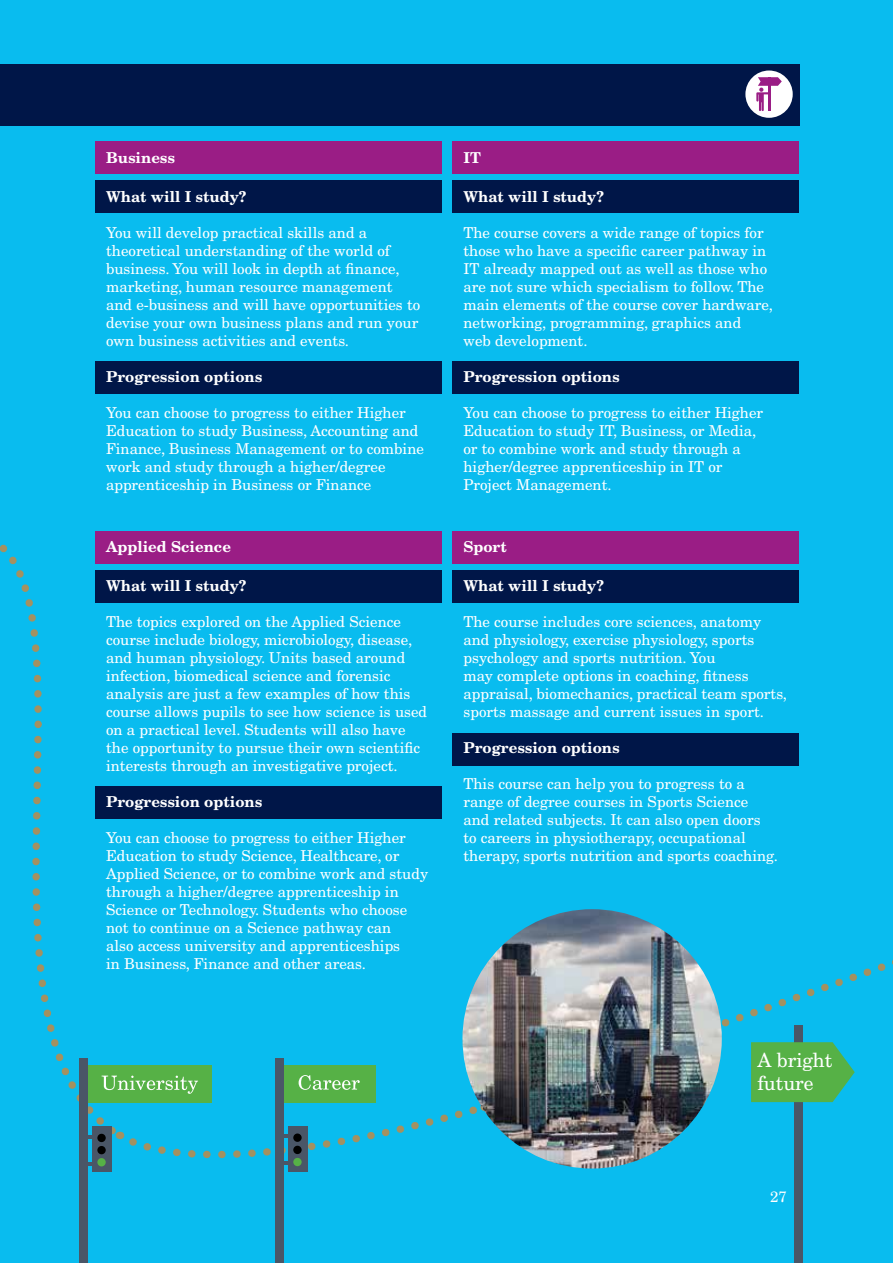
<style>
.page{position:relative;width:893px;height:1263px;background:#09bcef}
.page>*{position:absolute;margin:0;border:0;box-sizing:border-box;transform-origin:0 0}
.t1{font:19.5px/23.4px "New Century Schlbk LT Std";color:#fff}
.t2{font:15px/18px "New Century Schlbk LT Std";color:#fff}
.t3{font:700 15px "New Century Schlbk LT Std";color:#fff}
</style>
<div class="page">
<svg style="left:0;top:544px;width:124px;height:598px"></svg>
<svg style="left:688px;top:951px;width:205px;height:161px"></svg>
<img style="left:462px;top:909px;width:260px;height:259px;border-radius:130px">
<div style="left:0;top:65px;width:799px;height:61px;background:#001648"></div>
<div style="left:95px;top:180px;width:346px;height:33px;background:#001648"></div>
<div style="left:95px;top:570px;width:346px;height:32px;background:#001648"></div>
<div style="left:452px;top:180px;width:347px;height:33px;background:#001648"></div>
<div style="left:452px;top:570px;width:347px;height:32px;background:#001648"></div>
<div style="left:95px;top:142px;width:346px;height:32px;background:#9a1d85"></div>
<div style="left:95px;top:532px;width:346px;height:32px;background:#9a1d85"></div>
<div style="left:452px;top:142px;width:347px;height:32px;background:#9a1d85"></div>
<div style="left:452px;top:532px;width:347px;height:32px;background:#9a1d85"></div>
<div style="left:95px;top:361px;width:346px;height:32px;background:#001648"></div>
<div style="left:452px;top:361px;width:347px;height:32px;background:#001648"></div>
<div style="left:95px;top:786px;width:346px;height:32px;background:#001648"></div>
<div style="left:452px;top:733px;width:347px;height:32px;background:#001648"></div>
<div style="left:745px;top:71px;width:48px;height:47px;background:#fff;border-radius:50%"></div>
<div style="left:82px;top:1065px;width:130px;height:38px;background:#56b146"></div>
<svg style="left:102px;top:1075px;width:96px;height:19px"></svg>
<div style="left:79px;top:1058px;width:9px;height:205px;background:#4a5667"></div>
<div style="left:92px;top:1127px;width:19px;height:45px;background:#4a5667"></div>
<div style="left:97px;top:1134px;width:9px;height:8px;background:#000;border-radius:50%"></div>
<div style="left:97px;top:1146px;width:9px;height:8px;background:#000;border-radius:50%"></div>
<div style="left:97px;top:1158px;width:9px;height:8px;background:#56b146;border-radius:50%"></div>
<svg style="left:88px;top:1135px;width:4px;height:3px"></svg>
<svg style="left:88px;top:1162px;width:4px;height:3px"></svg>
<div style="left:278px;top:1065px;width:98px;height:38px;background:#56b146"></div>
<svg style="left:299px;top:1075px;width:61px;height:15px"></svg>
<div style="left:275px;top:1058px;width:9px;height:205px;background:#4a5667"></div>
<svg style="left:120px;top:1100px;width:366px;height:72px"></svg>
<div style="left:794px;top:1025px;width:8px;height:238px;background:#4a5667"></div>
<svg style="left:751px;top:1042px;width:104px;height:60px;background:#4db258"></svg>
<svg style="left:756px;top:77px;width:26px;height:34px"></svg>
<p class="t3" style="left:106px;top:148px;width:70px">Business</p>
<p class="t3" style="left:106px;top:187px;width:142px">What will I study?</p>
<p class="t2" style="left:106px;top:224px;width:316px">You will develop practical skills and a theoretical understanding of the world of business. You will look in depth at finance, marketing, human resource management and e-business and will have opportunities to devise your own business plans and run your own business activities and events.</p>
<p class="t3" style="left:106px;top:367px;width:158px">Progression options</p>
<p class="t2" style="left:106px;top:404px;width:319px">You can choose to progress to either Higher Education to study Business, Accounting and Finance, Business Management or to combine work and study through a higher/degree apprenticeship in Business or Finance</p>
<p class="t3" style="left:106px;top:537px;width:126px">Applied Science</p>
<p class="t3" style="left:106px;top:576px;width:142px">What will I study?</p>
<p class="t2" style="left:106px;top:613px;width:323px">The topics explored on the Applied Science course include biology, microbiology, disease, and human physiology. Units based around infection, biomedical science and forensic analysis are just a few examples of how this course allows pupils to see how science is used on a practical level. Students will also have the opportunity to pursue their own scientific interests through an investigative project.</p>
<p class="t3" style="left:106px;top:792px;width:158px">Progression options</p>
<p class="t2" style="left:106px;top:829px;width:323px">You can choose to progress to either Higher Education to study Science, Healthcare, or Applied Science, or to combine work and study through a higher/degree apprenticeship in Science or Technology. Students who choose not to continue on a Science pathway can<br>also access university and apprenticeships<br>in Business, Finance and other areas.</p>
<p class="t3" style="left:463px;top:148px;width:19px">IT</p>
<p class="t3" style="left:463px;top:187px;width:142px">What will I study?</p>
<p class="t2" style="left:463px;top:224px;width:311px">The course covers a wide range of topics for those who have a specific career pathway in IT already mapped out as well as those who are not sure which specialism to follow. The main elements of the course cover hardware, networking, programming, graphics and<br>web development.</p>
<p class="t3" style="left:463px;top:367px;width:158px">Progression options</p>
<p class="t2" style="left:463px;top:404px;width:301px">You can choose to progress to either Higher Education to study IT, Business, or Media, or to combine work and study through a higher/degree apprenticeship in IT or Project Management.</p>
<p class="t3" style="left:463px;top:537px;width:45px">Sport</p>
<p class="t3" style="left:463px;top:576px;width:142px">What will I study?</p>
<p class="t2" style="left:463px;top:613px;width:325px">The course includes core sciences, anatomy and physiology, exercise physiology, sports psychology and sports nutrition. You<br>may complete options in coaching, fitness appraisal, biomechanics, practical team sports, sports massage and current issues in sport.</p>
<p class="t3" style="left:463px;top:738px;width:158px">Progression options</p>
<p class="t2" style="left:463px;top:775px;width:316px">This course can help you to progress to a range of degree courses in Sports Science and related subjects. It can also open doors<br>to careers in physiotherapy, occupational therapy, sports nutrition and sports coaching.</p>
<h1 class="t1" style="left:757px;top:1048px;width:77px">A bright future</h1>
<p class="t2" style="left:770px;top:1187px;width:18px">27</p>
</div>
